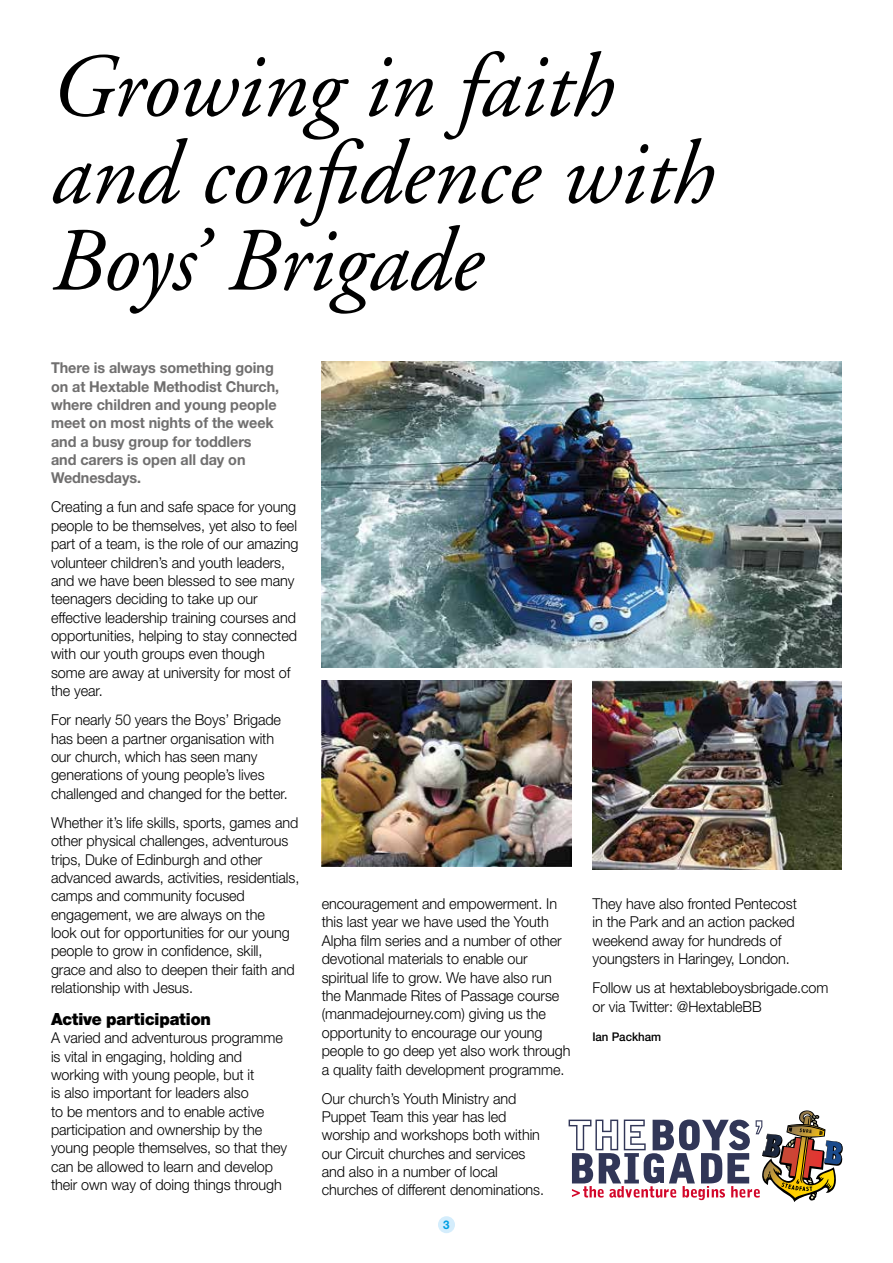
<style>
.page{position:relative;width:893px;height:1263px;background:#fff}
.page>*{position:absolute;margin:0;border:0;box-sizing:border-box;transform-origin:0 0}
.t1{font:italic 90px/87px "Adobe Garamond";color:#000}
.t2{font:900 18px "Nimbus Sans Novus T";letter-spacing:-.005em;color:#000;scale:.96 1}
.t3{font:300 15px/18.3px "Helvetica Neue";letter-spacing:-.005em;color:#000;scale:.96 1}
.t4{font:700 15px/18.3px "Helvetica Neue";letter-spacing:-.005em;color:#706f6f;scale:.96 1}
.t5{font:500 12px "Helvetica Neue";letter-spacing:-.005em;color:#000;scale:.96 1}
.t6{font:700 12px "Helvetica Neue";color:#009fe3;scale:.96 1}
</style>
<div class="page">
<div style="left:438px;top:1216px;width:17px;height:17px;background:#d4edfc;border-radius:50%"></div>
<img style="left:322px;top:361px;width:520px;height:307px">
<img style="left:322px;top:680px;width:249px;height:186px">
<img style="left:592px;top:680px;width:250px;height:189px">
<svg style="left:569px;top:1110px;width:274px;height:92px"></svg>
<h1 class="t1" style="left:51px;top:46px;width:664px">Growing in faith and confidence with<br>Boys’ Brigade</h1>
<p class="t4" style="left:51px;top:358px;width:239px">There is always something going on at Hextable Methodist Church, where children and young people meet on most nights of the week and a busy group for toddlers and carers is open all day on<br>Wednesdays.</p>
<p class="t3" style="left:51px;top:498px;width:259px">Creating a fun and safe space for young people to be themselves, yet also to feel part of a team, is the role of our amazing volunteer children’s and youth leaders, and we have been blessed to see many teenagers deciding to take up our effective leadership training courses and opportunities, helping to stay connected with our youth groups even though some are away at university for most of the year.</p>
<p class="t3" style="left:51px;top:710px;width:248px">For nearly 50 years the Boys’ Brigade has been a partner organisation with our church, which has seen many generations of young people’s lives challenged and changed for the better.</p>
<p class="t3" style="left:51px;top:813px;width:260px">Whether it’s life skills, sports, games and other physical challenges, adventurous trips, Duke of Edinburgh and other advanced awards, activities, residentials, camps and community focused engagement, we are always on the<br>look out for opportunities for our young people to grow in confidence, skill, grace and also to deepen their faith and relationship with Jesus.</p>
<p class="t2" style="left:51px;top:1008px;width:168px">Active participation</p>
<p class="t3" style="left:51px;top:1028px;width:247px">A varied and adventurous programme is vital in engaging, holding and working with young people, but it<br>is also important for leaders also<br>to be mentors and to enable active participation and ownership by the young people themselves, so that they can be allowed to learn and develop their own way of doing things through</p>
<p class="t3" style="left:322px;top:894px;width:261px">encouragement and empowerment. In this last year we have used the Youth Alpha film series and a number of other devotional materials to enable our spiritual life to grow. We have also run the Manmade Rites of Passage course (manmadejourney.com) giving us the opportunity to encourage our young people to go deep yet also work through a quality faith development programme.</p>
<p class="t3" style="left:322px;top:1089px;width:233px">Our church’s Youth Ministry and<br>Puppet Team this year has led worship and workshops both within our Circuit churches and services and also in a number of local churches of different denominations.</p>
<p class="t6" style="left:443px;top:1217px;width:8px">3</p>
<p class="t3" style="left:592px;top:894px;width:215px">They have also fronted Pentecost in the Park and an action packed weekend away for hundreds of youngsters in Haringey, London.</p>
<p class="t3" style="left:592px;top:978px;width:247px">Follow us at hextableboysbrigade.com or via Twitter: @HextableBB</p>
<p class="t5" style="left:592px;top:1029px;width:73px">Ian Packham</p>
</div>
